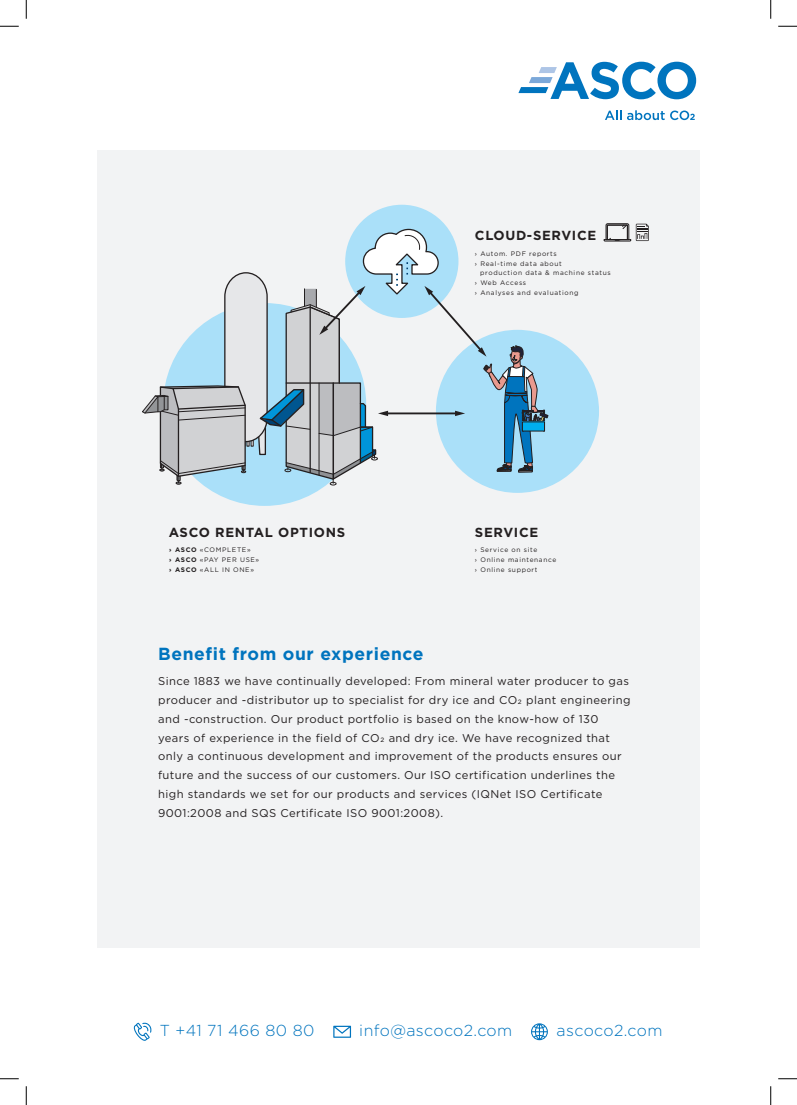
<style>
.page{position:relative;width:797px;height:1105px;background:#fff}
.page>*{position:absolute;margin:0;border:0;box-sizing:border-box;transform-origin:0 0}
.t1{font:700 17.5px "Gotham";letter-spacing:.035em;color:#0074be}
.t2{font:300 15.88px "Gotham";letter-spacing:.025em;color:#0074be}
.t3{font:700 13.12px "Gotham";letter-spacing:.05em;color:#231f20}
.t4{font:11.25px/18.8px "Gotham";letter-spacing:.035em;color:#231f20}
.t5{font:6.62px/9.9px "Gotham";letter-spacing:.1em;color:#231f20}
.s1{font-weight:700}
</style>
<div class="page">
<div style="left:97px;top:150px;width:602px;height:798px;background:#f2f3f4"></div>
<svg style="left:518px;top:62px;width:178px;height:37px"></svg>
<svg style="left:605px;top:110px;width:16px;height:10px"></svg>
<svg style="left:627px;top:110px;width:37px;height:10px"></svg>
<svg style="left:670px;top:111px;width:24px;height:9px"></svg>
<svg style="left:531px;top:1023px;width:17px;height:17px"></svg>
<svg style="left:333px;top:1026px;width:18px;height:12px"></svg>
<svg style="left:133px;top:1022px;width:18px;height:19px"></svg>
<div style="left:345px;top:205px;width:113px;height:113px;background:#aae0f9;border-radius:50%"></div>
<div style="left:163px;top:303px;width:203px;height:203px;background:#aae0f9;border-radius:50%"></div>
<div style="left:436px;top:330px;width:163px;height:163px;background:#aae0f9;border-radius:50%"></div>
<svg style="left:603px;top:223px;width:46px;height:19px"></svg>
<svg style="left:142px;top:228px;width:407px;height:257px"></svg>
<svg style="left:0;top:25px;width:19px;height:2px"></svg>
<svg style="left:778px;top:25px;width:19px;height:2px"></svg>
<svg style="left:0;top:1078px;width:19px;height:1px"></svg>
<svg style="left:778px;top:1078px;width:19px;height:1px"></svg>
<svg style="left:25px;top:0;width:2px;height:19px"></svg>
<svg style="left:25px;top:1086px;width:2px;height:19px"></svg>
<svg style="left:770px;top:0;width:1px;height:19px"></svg>
<svg style="left:770px;top:1086px;width:1px;height:19px"></svg>
<p class="t3" style="left:475px;top:227px;width:123px">CLOUD-SERVICE</p>
<p class="t3" style="left:169px;top:523px;width:178px">ASCO RENTAL OPTIONS</p>
<p class="t5" style="left:169px;top:545px;width:91px"><span class="s1">› ASCO</span> «COMPLETE»<br><span class="s1">› ASCO</span> «PAY PER USE» <span class="s1">› ASCO</span> «ALL IN ONE»</p>
<p class="t5" style="left:475px;top:248px;width:83px">› Autom. PDF reports</p>
<p class="t5" style="left:475px;top:258px;width:88px">› Real-time data about</p>
<p class="t5" style="left:480px;top:268px;width:132px">production data &amp; machine status</p>
<p class="t5" style="left:475px;top:278px;width:53px">› Web Access</p>
<p class="t5" style="left:475px;top:288px;width:105px">› Analyses and evaluationg</p>
<p class="t3" style="left:475px;top:523px;width:65px">SERVICE</p>
<p class="t5" style="left:475px;top:545px;width:83px">› Service on site<br>› Online maintenance › Online support</p>
<h1 class="t1" style="left:158px;top:643px;width:267px">Benefit from our experience</h1>
<p class="t4" style="left:158px;top:672px;width:474px">Since 1883 we have continually developed: From mineral water producer to gas producer and -distributor up to specialist for dry ice and CO2 plant engineering and -construction. Our product portfolio is based on the know-how of 130 years of experience in the field of CO2 and dry ice. We have recognized that only a continuous development and improvement of the products ensures our future and the success of our customers. Our ISO certification underlines the high standards we set for our products and services (IQNet ISO Certificate 9001:2008 and SQS Certificate ISO 9001:2008).</p>
<h2 class="t2" style="left:160px;top:1020px;width:156px">T +41 71 466 80 80</h2>
<h2 class="t2" style="left:359px;top:1020px;width:154px">info@ascoco2.com</h2>
<h2 class="t2" style="left:556px;top:1020px;width:107px">ascoco2.com</h2>
</div>
